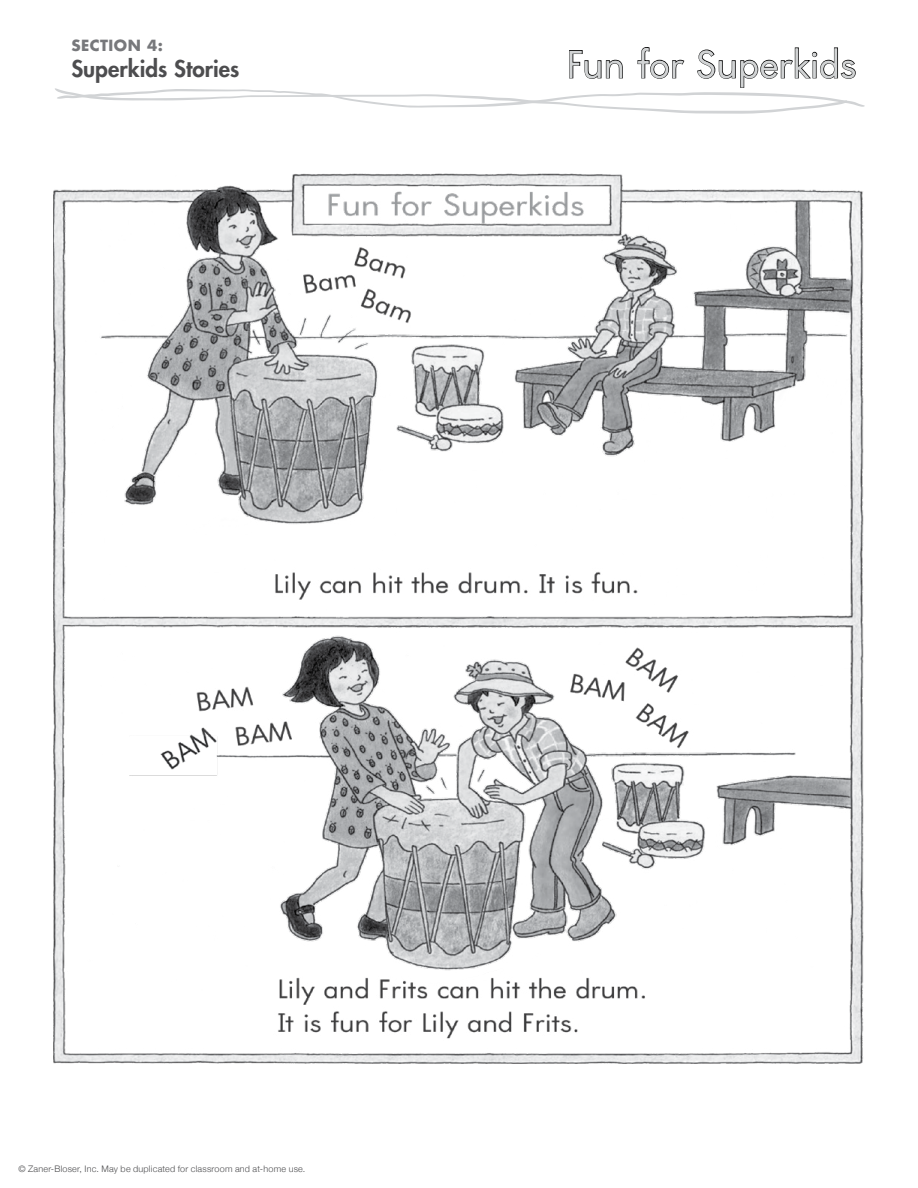
<style>
.page{position:relative;width:918px;height:1188px;background:#fff}
.page>*{position:absolute;margin:0;border:0;box-sizing:border-box;transform-origin:0 0}
.t1{font:36px "Futura Superkids";letter-spacing:.005em;color:#d1d3d4}
.t2{font:800 22.5px "Futura Std";color:#4d4d4f}
.t3{font:700 15px "Futura Std";letter-spacing:.035em;color:#77787b}
.t4{font:300 9px "Helvetica Neue";letter-spacing:.025em;color:#4d4d4f}
</style>
<div class="page">
<img style="left:53px;top:174px;width:811px;height:889px">
<div style="left:44px;top:159px;width:112px;height:29px;background:#fff"></div>
<svg style="left:55px;top:47px;width:810px;height:67px"></svg>
<h3 class="t3" style="left:71px;top:35px;width:93px">SECTION 4:</h3>
<h2 class="t2" style="left:71px;top:54px;width:169px">Superkids Stories</h2>
<h1 class="t1" style="left:567px;top:42px;width:291px">Fun for Superkids</h1>
<p class="t4" style="left:18px;top:1162px;width:289px">© Zaner-Bloser, Inc. May be duplicated for classroom and at-home use.</p>
</div>
